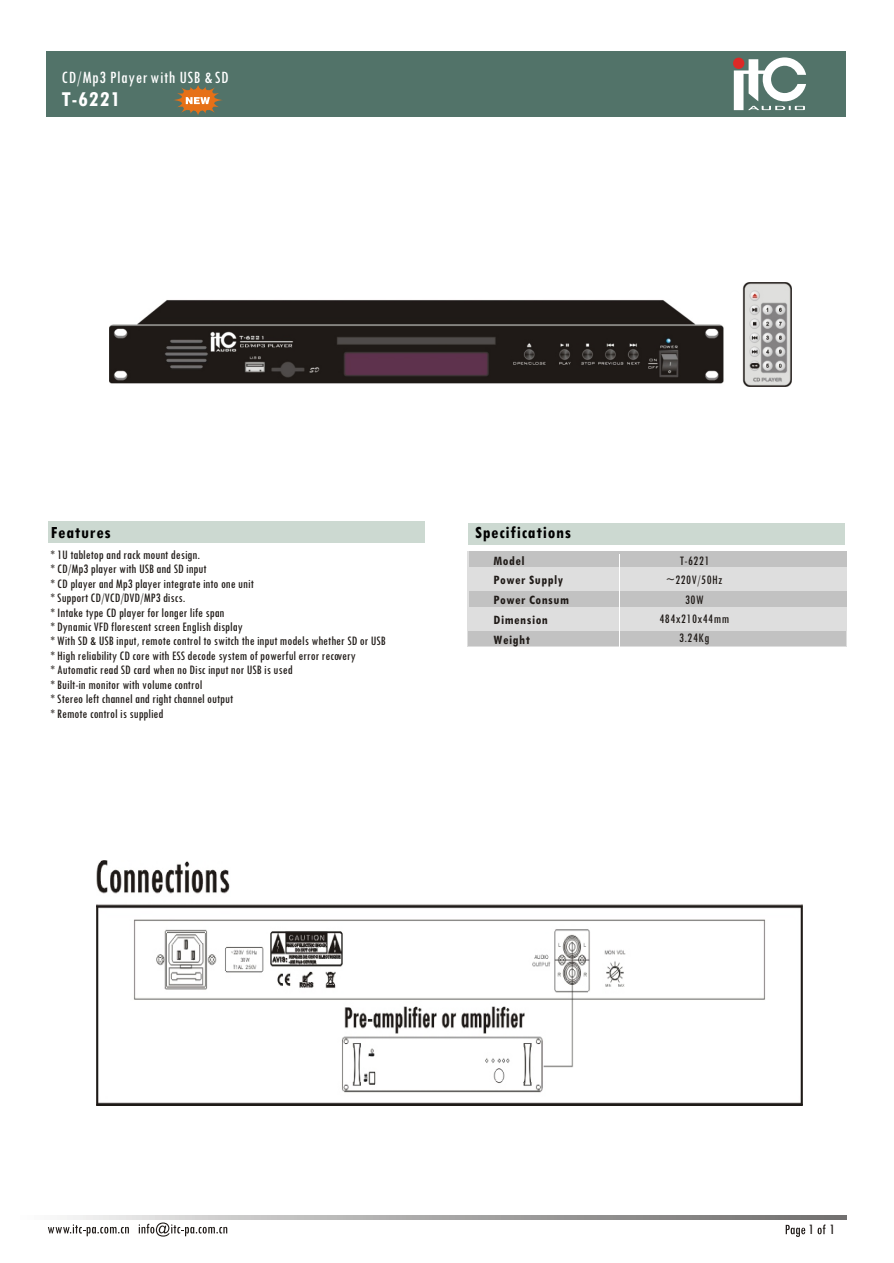
<style>
.page{position:relative;width:894px;height:1263px;background:#fff}
.page>*{position:absolute;margin:0;border:0;box-sizing:border-box;transform-origin:0 0}
.t1{font:700 22.5px "Tw Cen MT Condensed";color:#fff}
.t2{font:700 18px "Tw Cen MT Condensed";letter-spacing:.045em;color:#000}
.t3{font:18px "Tw Cen MT Condensed";letter-spacing:.035em;color:#fff}
.t4{font:15px "Tw Cen MT Condensed";color:#1f1a17}
.t5{font:13.5px/14.4px "Tw Cen MT Condensed";color:#1f1a17}
.t6{font:700 13.5px/19.6px "Tw Cen MT Condensed";letter-spacing:.045em;color:#1f1a17}
.t7{font:13.5px/19.2px "Tw Cen MT Condensed";letter-spacing:.035em;color:#1f1a17;text-align:center}
</style>
<div class="page">
<div style="left:468px;top:551px;width:379px;height:96px;background:#dedede"></div>
<div style="left:469px;top:631px;width:377px;height:15px;background:#c2c2c2"></div>
<div style="left:469px;top:551px;width:377px;height:15px;background:#c2c2c2"></div>
<div style="left:48px;top:521px;width:377px;height:22px;background:#ccd9d1"></div>
<svg style="left:786px;top:1225px;width:19px;height:12px"></svg>
<svg style="left:818px;top:1225px;width:8px;height:9px"></svg>
<svg style="left:48px;top:1224px;width:81px;height:12px"></svg>
<svg style="left:139px;top:1223px;width:88px;height:14px"></svg>
<div style="left:468px;top:523px;width:377px;height:22px;background:#ccd9d1"></div>
<div style="left:47px;top:51px;width:799px;height:65px;background:#527369"></div>
<svg style="left:734px;top:57px;width:72px;height:53px"></svg>
<div style="left:470px;top:592px;width:377px;height:15px;background:#c2c2c2"></div>
<hr style="left:620px;top:554px;width:1px;height:93px;background:#fff">
<svg style="left:173px;top:85px;width:50px;height:30px"></svg>
<img style="left:110px;top:283px;width:681px;height:103px">
<img style="left:97px;top:861px;width:705px;height:245px">
<h2 class="t3" style="left:62px;top:71px;width:169px">CD/Mp3 Player with USB &amp; SD</h2>
<h1 class="t1" style="left:62px;top:91px;width:60px">T-6221</h1>
<h2 class="t2" style="left:51px;top:526px;width:61px">Features</h2>
<h2 class="t2" style="left:475px;top:527px;width:97px">Specifications</h2>
<p class="t6" style="left:494px;top:552px;width:77px">Model<br>Power Supply<br>Power Consum<br>Dimension<br>Weight</p>
<p class="t5" style="left:50px;top:549px;width:337px">* 1U tabletop and rack mount design.<br>* CD/Mp3 player with USB and SD input<br>* CD player and Mp3 player integrate into one unit<br>* Support CD/VCD/DVD/MP3 discs.<br>* Intake type CD player for longer life span<br>* Dynamic VFD florescent screen English display<br>* With SD &amp; USB input, remote control to switch the input models whether SD or USB * High reliability CD core with ESS decode system of powerful error recovery<br>* Automatic read SD card when no Disc input nor USB is used<br>* Built-in monitor with volume control<br>* Stereo left channel and right channel output<br>* Remote control is supplied</p>
<p class="t7" style="left:660px;top:552px;width:71px">T-6221 ~220V/50Hz<br>30W<br>484x210x44mm<br>3.24Kg</p>
<p class="t4" style="left:809px;top:1225px;width:28px">1 1</p>
</div>
